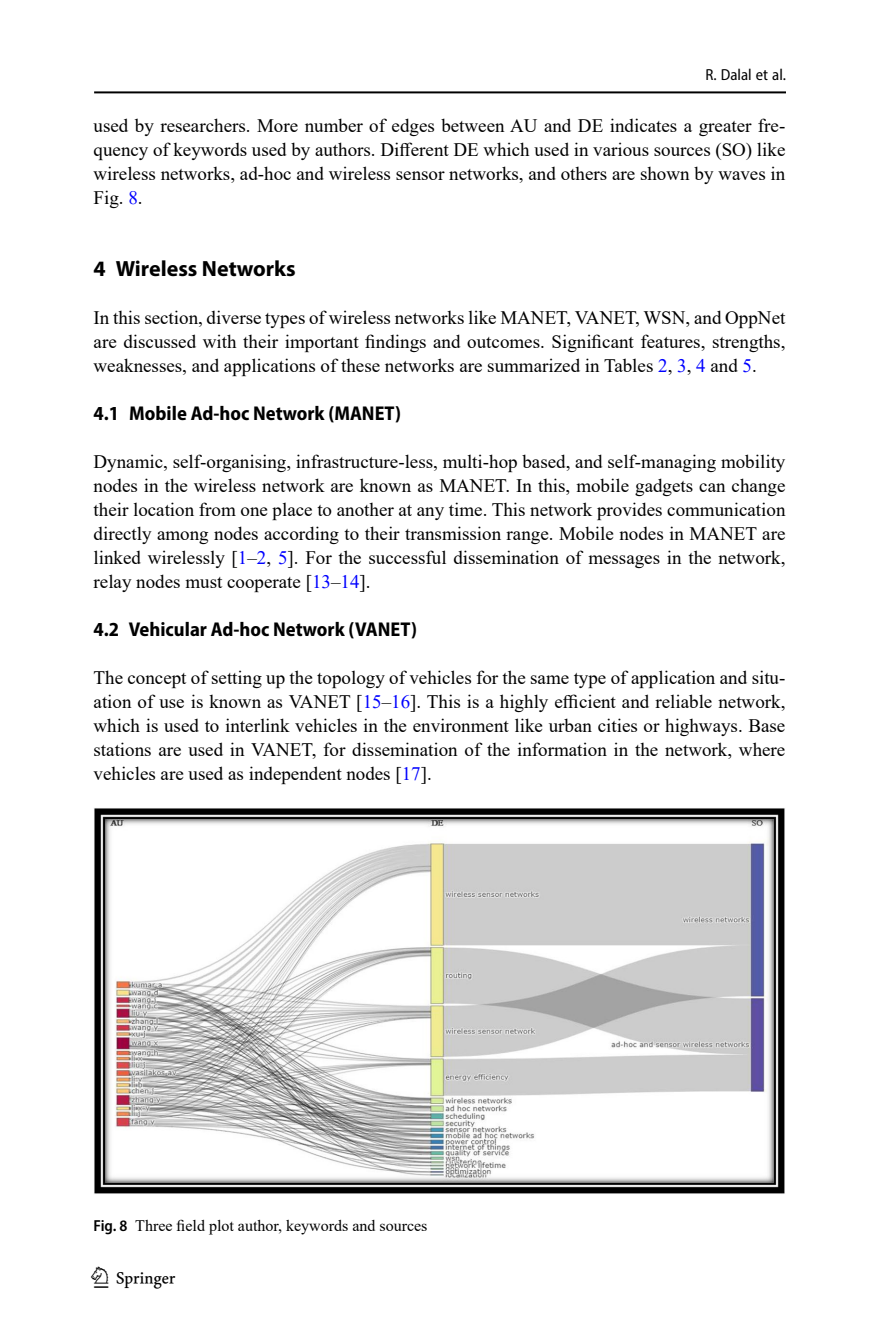
<style>
.page{position:relative;width:879px;height:1333px;background:#fff}
.page>*{position:absolute;margin:0;border:0;box-sizing:border-box;transform-origin:0 0}
.t1{font:30px "Springnew";color:#000}
.Head_1{font:700 22px "Myriad Pro";color:#000}
.Head_2{font:700 semi-condensed 20px "Myriad Pro";color:#000}
.Body_Text{font:19px/24px "Times New Roman";color:#000;text-align:justify}
.Body_Text_Indent{font:19px/24px "Times New Roman";color:#000;text-align:justify}
.Figure_Caption{font:16px "Times New Roman";color:#000}
.t2{font:semi-condensed 16px "Myriad Pro";color:#000}
.s1{color:#00f}
.s2{font-family:"Myriad Pro";font-weight:600;font-stretch:semi-condensed}
</style>
<div class="page">
<hr style="left:94px;top:91px;width:692px;height:2px;background:#000">
<img style="left:94px;top:808px;width:691px;height:386px">
<p class="t2" style="left:705px;top:65px;width:82px">R. Dalal et al.</p>
<p class="Body_Text_Indent" style="left:94px;top:113px;width:693px">used by researchers. More number of edges between AU and DE indicates a greater fre&shy;quency of keywords used by authors. Different DE which used in various sources (SO) like wireless networks, ad-hoc and wireless sensor networks, and others are shown by waves in Fig. <span class="s1">8</span>.</p>
<p class="Head_1" style="left:94px;top:254px;width:204px">4 Wireless Networks</p>
<p class="Body_Text" style="left:94px;top:305px;width:693px">In this section, diverse types of wireless networks like MANET, VANET, WSN, and OppNet are discussed with their important findings and outcomes. Significant features, strengths, weaknesses, and applications of these networks are summarized in Tables <span class="s1">2</span>, <span class="s1">3</span>, <span class="s1">4</span> and <span class="s1">5</span>.</p>
<p class="Head_2" style="left:94px;top:400px;width:309px">4.1 Mobile Ad-hoc Network (MANET)</p>
<p class="Body_Text" style="left:94px;top:449px;width:693px">Dynamic, self-organising, infrastructure-less, multi-hop based, and self-managing mobility nodes in the wireless network are known as MANET. In this, mobile gadgets can change their location from one place to another at any time. This network provides communication directly among nodes according to their transmission range. Mobile nodes in MANET are linked wirelessly [<span class="s1">1</span>–<span class="s1">2</span>, <span class="s1">5</span>]. For the successful dissemination of messages in the network, relay nodes must cooperate [<span class="s1">13</span>–<span class="s1">14</span>].</p>
<p class="Head_2" style="left:94px;top:616px;width:325px">4.2 Vehicular Ad-hoc Network (VANET)</p>
<p class="Body_Text" style="left:94px;top:665px;width:693px">The concept of setting up the topology of vehicles for the same type of application and situ&shy;ation of use is known as VANET [<span class="s1">15</span>–<span class="s1">16</span>]. This is a highly efficient and reliable network, which is used to interlink vehicles in the environment like urban cities or highways. Base stations are used in VANET, for dissemination of the information in the network, where vehicles are used as independent nodes [<span class="s1">17</span>].</p>
<p class="Figure_Caption" style="left:94px;top:1214px;width:335px"><span class="s2">Fig. 8</span> Three field plot author, keywords and sources</p>
<h1 class="t1" style="left:94px;top:1260px;width:83px">1 3</h1>
</div>
